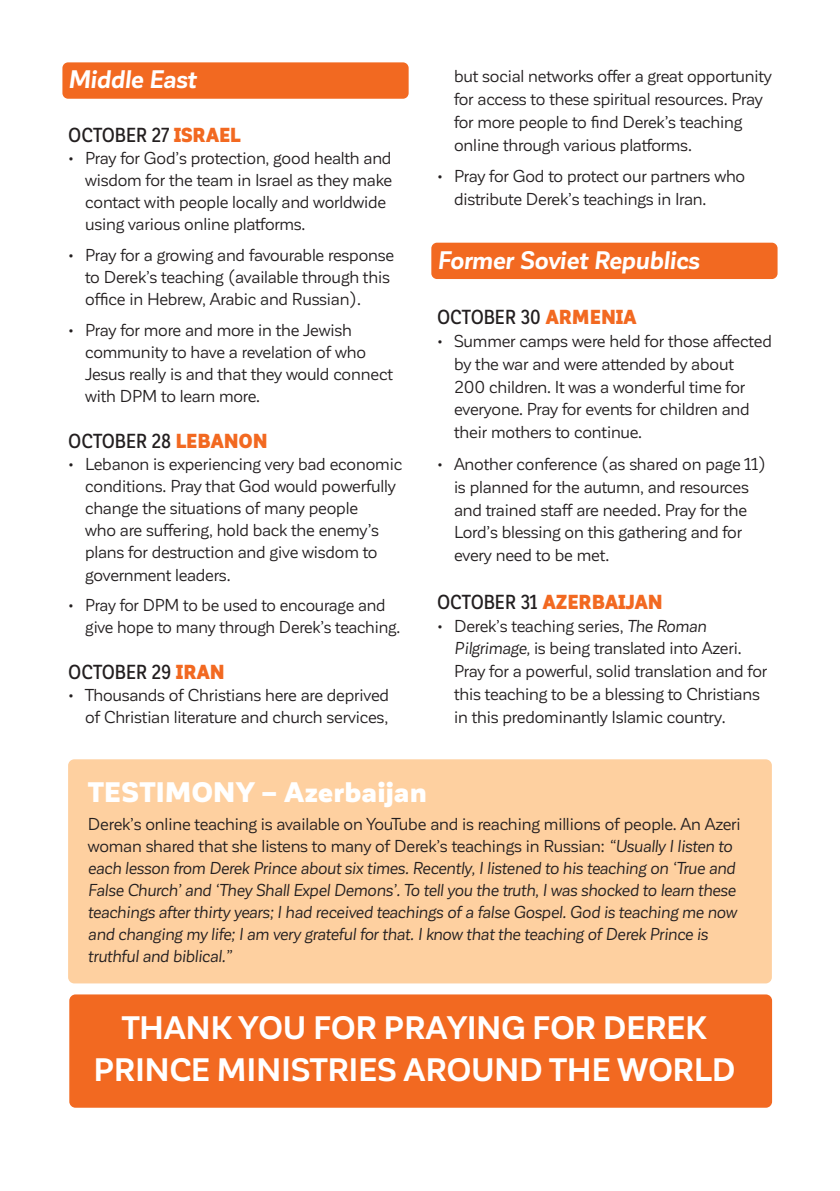
<style>
.page{position:relative;width:840px;height:1191px;background:#fff}
.page>*{position:absolute;margin:0;border:0;box-sizing:border-box;transform-origin:0 0}
.t1{font:700 32px/41.4px "Corporative Sans";letter-spacing:-.01em;color:#fff;text-align:center}
.t2{font:900 27.8px "Corporative Sans";color:#fff}
.t3{font:italic 700 25px "Corporative Sans";letter-spacing:-.01em;color:#fff}
.t4{font:500 20px "Corporative Sans Alt Cnd";letter-spacing:-.005em;color:#231f20}
.t5{font:900 20px "Corporative Sans Alt Cnd";letter-spacing:-.01em;color:#f26921}
.t6{font:17px/22.8px "Corporative Sans";letter-spacing:-.01em;color:#231f20}
.t7{font:italic 17px/22px "Corporative Sans";letter-spacing:-.01em;color:#231f20}
.s1{font-weight:900;color:#f26921}
.s2{font-weight:500;color:#231f20}
.s3{font-style:italic}
.s4{font-style:normal}
</style>
<div class="page">
<div style="left:69px;top:994px;width:702px;height:113px;background:#f26921;border-radius:6px"></div>
<div style="left:62px;top:62px;width:346px;height:37px;background:#f26921;border-radius:6px"></div>
<div style="left:431px;top:243px;width:346px;height:36px;background:#f26921;border-radius:6px"></div>
<div style="left:68px;top:759px;width:703px;height:224px;background:#fed0a0;border-radius:6px"></div>
<h3 class="t3" style="left:68px;top:66px;width:129px">Middle East</h3>
<p class="t4" style="left:68px;top:124px;width:174px">OCTOBER 27 <span class="s1">ISRAEL</span></p>
<p class="t6" style="left:85px;top:147px;width:308px;line-height:22px;text-indent:-17px">• Pray for God’s protection, good health and wisdom for the team in Israel as they make contact with people locally and worldwide using various online platforms.</p>
<p class="t6" style="left:85px;top:244px;width:310px;line-height:22px;text-indent:-17px">• Pray for a growing and favourable response to Derek’s teaching (available through this office in Hebrew, Arabic and Russian).</p>
<p class="t6" style="left:85px;top:319px;width:309px;line-height:22px;text-indent:-17px">• Pray for more and more in the Jewish community to have a revelation of who Jesus really is and that they would connect with DPM to learn more.</p>
<p class="t4" style="left:68px;top:430px;width:201px">OCTOBER 28 <span class="s1">LEBANON</span></p>
<p class="t6" style="left:85px;top:453px;width:318px;line-height:22px;text-indent:-17px">• Lebanon is experiencing very bad economic conditions. Pray that God would powerfully change the situations of many people<br>who are suffering, hold back the enemy’s plans for destruction and give wisdom to government leaders.</p>
<p class="t6" style="left:85px;top:594px;width:316px;line-height:22px;text-indent:-17px">• Pray for DPM to be used to encourage and give hope to many through Derek’s teaching.</p>
<p class="t4" style="left:68px;top:661px;width:158px">OCTOBER 29 <span class="s1">IRAN</span></p>
<p class="t6" style="left:68px;top:684px;width:322px;line-height:22.2px;text-align:right">• Thousands of Christians here are deprived of Christian literature and church services,</p>
<p class="t6" style="left:454px;top:65px;width:319px">but social networks offer a great opportunity for access to these spiritual resources. Pray for more people to find Derek’s teaching online through various platforms.</p>
<p class="t6" style="left:454px;top:165px;width:292px;text-indent:-17px">• Pray for God to protect our partners who distribute Derek’s teachings in Iran.</p>
<h3 class="t3" style="left:437px;top:246px;width:264px">Former Soviet Republics</h3>
<p class="t4" style="left:437px;top:306px;width:201px">OCTOBER 30 <span class="s1">ARMENIA</span></p>
<p class="t6" style="left:454px;top:329px;width:319px;text-indent:-17px">• Summer camps were held for those affected by the war and were attended by about<br>200 children. It was a wonderful time for everyone. Pray for events for children and their mothers to continue.</p>
<p class="t6" style="left:454px;top:452px;width:313px;text-indent:-17px">• Another conference (as shared on page 11) is planned for the autumn, and resources and trained staff are needed. Pray for the Lord’s blessing on this gathering and for every need to be met.</p>
<p class="t5" style="left:437px;top:590px;width:227px"><span class="s2">OCTOBER 31</span> AZERBAIJAN</p>
<p class="t6" style="left:454px;top:614px;width:314px;text-indent:-17px">• Derek’s teaching series, <span class="s3">The Roman Pilgrimage,</span> is being translated into Azeri.<br>Pray for a powerful, solid translation and for this teaching to be a blessing to Christians in this predominantly Islamic country.</p>
<h2 class="t2" style="left:88px;top:776px;width:340px">TESTIMONY – Azerbaijan</h2>
<p class="t7" style="left:88px;top:813px;width:654px"><span class="s4">Derek’s online teaching is available on YouTube and is reaching millions of people. An Azeri woman shared that she listens to many of Derek’s teachings in Russian:</span> “Usually I listen to each lesson from Derek Prince about six times. Recently, I listened to his teaching on ‘True and False Church’ and ‘They Shall Expel Demons’. To tell you the truth, I was shocked to learn these teachings after thirty years; I had received teachings of a false Gospel. God is teaching me now and changing my life; I am very grateful for that. I know that the teaching of Derek Prince is truthful and biblical.”</p>
<h1 class="t1" style="left:94px;top:1007px;width:642px">THANK YOU FOR PRAYING FOR DEREK<br>PRINCE MINISTRIES AROUND THE WORLD</h1>
</div>
